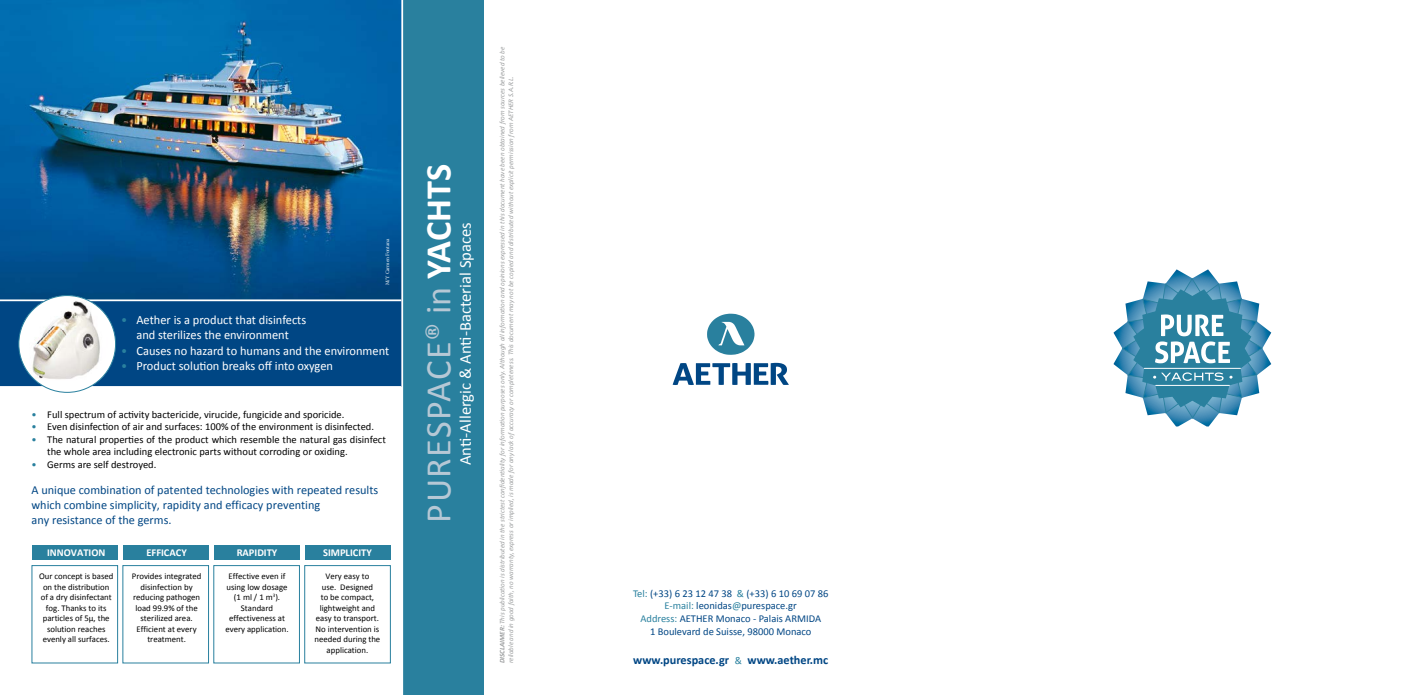
<style>
.page{position:relative;width:1402px;height:695px;background:#fff}
.page>*{position:absolute;margin:0;border:0;box-sizing:border-box;transform-origin:0 0}
.t1{font:36.31px "Calibri";letter-spacing:.04em;color:#b6c8d5}
.t2{font:16.62px "Calibri";color:#fff}
.t3{font:12.69px/15.2px "Calibri";color:#fff;text-align:center}
.t4{font:12.25px/14.7px "Calibri";color:#004684}
.t5{font:700 12.25px "Calibri";color:#004684}
.t6{font:10.5px/12.6px "Calibri";color:#000}
.t7{font:10.5px/12.6px "Calibri";color:#004684;text-align:center}
.t8{font:700 10.5px "Calibri";color:#fff}
.t9{font:8.75px/10.5px "Calibri";color:#000;text-align:center}
.t10{font:italic 7px "Calibri";color:#9c9e9f}
.t11{font:5.25px "Minion Pro";letter-spacing:-.005em;color:#fff}
.s1{color:#29809e}
.s2{font-weight:700;color:#fff}
.s3{font-weight:700}
.s4{font-weight:400;font-size:10.5px;color:#29809e}
</style>
<div class="page">
<div style="left:0;top:300px;width:408px;height:87px;background:#004684"></div>
<div style="left:402px;top:0;width:82px;height:694px;background:#29809e"></div>
<img style="left:0;top:0;width:401px;height:299px">
<svg style="left:707px;top:313px;width:47px;height:42px"></svg>
<svg style="left:672px;top:363px;width:117px;height:22px"></svg>
<div style="left:32px;top:565px;width:86px;height:98px;border:1px solid #29809e"></div>
<div style="left:32px;top:545px;width:86px;height:14px;background:#29809e"></div>
<div style="left:122px;top:565px;width:87px;height:98px;border:1px solid #29809e"></div>
<div style="left:123px;top:545px;width:85px;height:14px;background:#29809e"></div>
<div style="left:213px;top:565px;width:87px;height:98px;border:1px solid #29809e"></div>
<div style="left:214px;top:545px;width:85px;height:14px;background:#29809e"></div>
<div style="left:304px;top:565px;width:87px;height:98px;border:1px solid #29809e"></div>
<div style="left:305px;top:545px;width:85px;height:14px;background:#29809e"></div>
<hr style="left:0;top:299px;width:401px;height:2px;background:#fff">
<hr style="left:0;top:386px;width:401px;height:2px;background:#fff">
<svg style="left:19px;top:295px;width:97px;height:97px"></svg>
<img style="left:24px;top:296px;width:85px;height:90px">
<hr style="left:401px;top:0;width:2px;height:694px;background:#fff">
<svg style="left:1113px;top:269px;width:158px;height:157px"></svg>
<p class="t11" style="left:384px;top:285px;width:48px;rotate:-90deg">M/Y Carmen Fontana</p>
<h3 class="t3" style="left:121px;top:312px;width:187px"><span class="s1">•</span> Aether is a product that disinfects and sterilizes the environment</h3>
<h3 class="t3" style="left:121px;top:343px;width:270px"><span class="s1">•</span> Causes no hazard to humans and the environment</h3>
<h3 class="t3" style="left:121px;top:358px;width:213px"><span class="s1">•</span> Product solution breaks off into oxygen</h3>
<p class="t6" style="left:32px;top:408px;width:314px"><span class="s1">•</span> Full spectrum of activity bactericide, virucide, fungicide and sporicide.</p>
<p class="t6" style="left:32px;top:420px;width:344px"><span class="s1">•</span> Even disinfection of air and surfaces: 100% of the environment is disinfected.</p>
<p class="t6" style="left:47px;top:433px;width:340px;text-indent:-16px"><span class="s1">•</span> The natural properties of the product which resemble the natural gas disinfect the whole area including electronic parts without corroding or oxiding.</p>
<p class="t6" style="left:32px;top:458px;width:126px"><span class="s1">•</span> Germs are self destroyed.</p>
<h3 class="t4" style="left:32px;top:483px;width:348px">A unique combination of patented technologies with repeated results which combine simplicity, rapidity and efficacy preventing<br>any resistance of the germs.</h3>
<p class="t8" style="left:47px;top:546px;width:60px">INNOVATION</p>
<p class="t9" style="left:39px;top:571px;width:76px">Our concept is based on the distribution of a dry disinfectant fog. Thanks to its particles of 5μ, the solution reaches evenly all surfaces.</p>
<p class="t8" style="left:146px;top:546px;width:42px">EFFICACY</p>
<p class="t9" style="left:132px;top:571px;width:71px">Provides integrated disinfection by reducing pathogen load 99.9% of the sterilized area.<br>Efficient at every treatment.</p>
<p class="t8" style="left:237px;top:546px;width:42px">RAPIDITY</p>
<p class="t9" style="left:225px;top:571px;width:65px">Effective even if using low dosage (1 ml / 1 m<sup>3</sup>).<br>Standard effectiveness at every application.</p>
<p class="t8" style="left:323px;top:546px;width:50px">SIMPLICITY</p>
<p class="t9" style="left:315px;top:571px;width:67px">Very easy to<br>use. Designed<br>to be compact, lightweight and easy to transport.<br>No intervention is needed during the application.</p>
<h1 class="t1" style="left:415px;top:522px;width:360px;rotate:-90deg">PURESPACE® in <span class="s2">YACHTS</span></h1>
<h2 class="t2" style="left:455px;top:465px;width:244px;rotate:-90deg">Anti-Allergic &amp; Anti-Bacterial Spaces</h2>
<p class="t10" style="left:497px;top:663px;width:618px;rotate:-90deg"><span class="s3">DISCLAIMER:</span> This publication is distributed in the strictest confidentiality for information purposes only. Although all information and opinions expressed in this document have been obtained from sources believed to be</p>
<p class="t10" style="left:506px;top:663px;width:588px;rotate:-90deg">reliable and in good faith, no warranty, express or implied, is made for any lack ofaccuracy or completeness. This document may not be copied and distributed without explicit permission from AETHER S.A.R.L.</p>
<p class="t7" style="left:633px;top:587px;width:197px"><span class="s1">Tel:</span> (+33) 6 23 12 47 38 <span class="s1">&amp;</span> (+33) 6 10 69 07 86<br><span class="s1">E-mail:</span> leonidas<span class="s1">@</span>purespace.gr<br><span class="s1">Address:</span> AETHER Monaco - Palais ARMIDA<br>1 Βoulevard de Suisse, 98000 Monaco</p>
<h3 class="t5" style="left:633px;top:652px;width:197px">www.purespace.gr <span class="s4">&amp;</span> www.aether.mc</h3>
</div>
